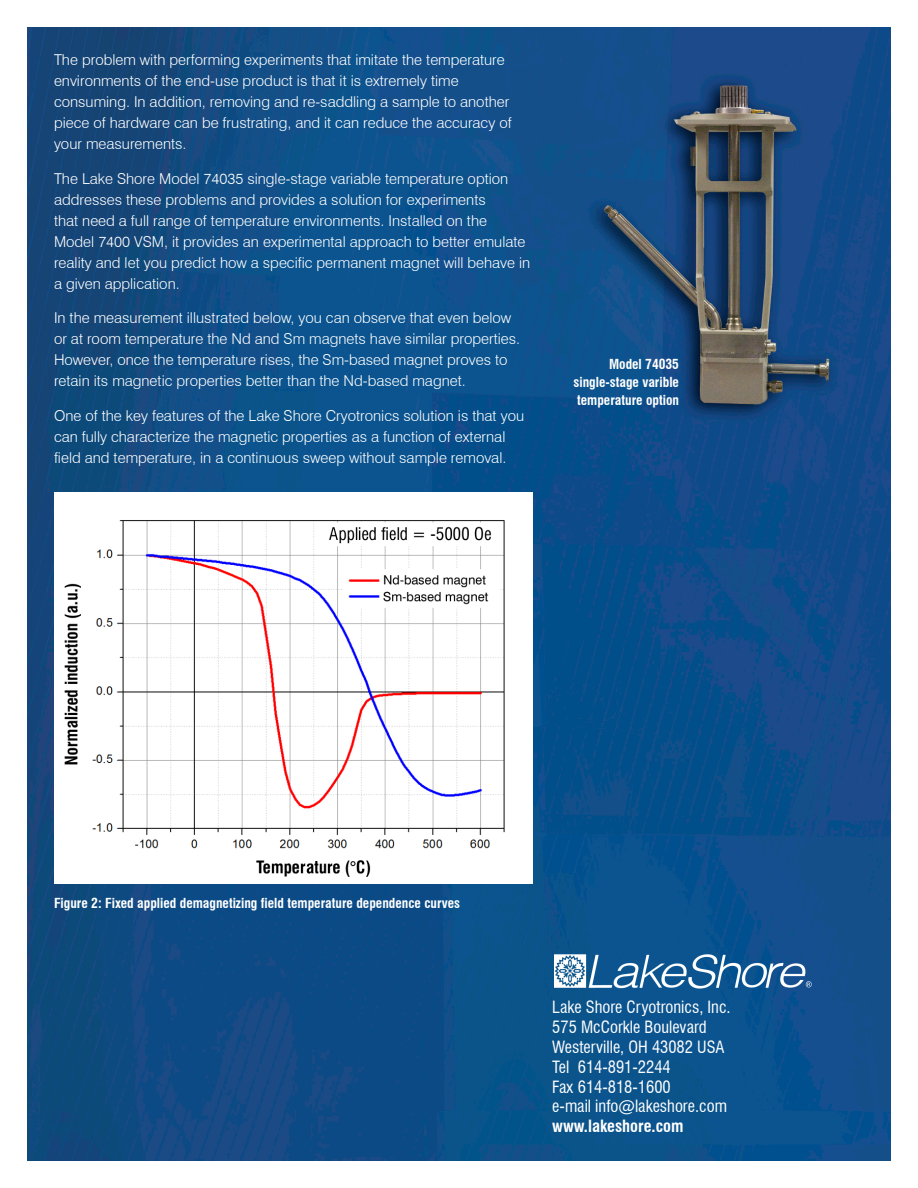
<style>
.page{position:relative;width:918px;height:1188px;background:#fff}
.page>*{position:absolute;margin:0;border:0;box-sizing:border-box;transform-origin:0 0}
.t1{font:condensed 16.5px "Swiss 721 BT";color:#fff}
.t2{font:700 condensed 16.5px "Swiss 721 BT";color:#fff}
.Body{font:300 15px/21px "Swiss 721 BT";color:#fff}
.t3{font:700 condensed 13.5px/18px "Swiss 721 BT";color:#fff;text-align:justify}
</style>
<div class="page">
<img style="left:27px;top:27px;width:864px;height:1134px">
<img style="left:54px;top:492px;width:479px;height:391px">
<img style="left:554px;top:955px;width:258px;height:33px">
<p class="Body" style="left:54px;top:49px;width:459px">The problem with performing experiments that imitate the temperature environments of the end-use product is that it is extremely time consuming. In addition, removing and re-saddling a sample to another piece of hardware can be frustrating, and it can reduce the accuracy of your measurements.</p>
<p class="Body" style="left:54px;top:168px;width:478px">The Lake Shore Model 74035 single-stage variable temperature option addresses these problems and provides a solution for experiments<br>that need a full range of temperature environments. Installed on the Model 7400 VSM, it provides an experimental approach to better emulate reality and let you predict how a specific permanent magnet will behave in a given application.</p>
<p class="Body" style="left:54px;top:307px;width:468px">In the measurement illustrated below, you can observe that even below or at room temperature the Nd and Sm magnets have similar properties.<br>However, once the temperature rises, the Sm-based magnet proves to retain its magnetic properties better than the Nd-based magnet.</p>
<p class="Body" style="left:54px;top:405px;width:472px">One of the key features of the Lake Shore Cryotronics solution is that you can fully characterize the magnetic properties as a function of external field and temperature, in a continuous sweep without sample removal.</p>
<p class="t3" style="left:573px;top:355px;width:107px;text-indent:36px">Model 74035 single-stage varible temperature option</p>
<p class="t3" style="left:54px;top:894px;width:408px">Figure 2: Fixed applied demagnetizing field temperature dependence curves</p>
<p class="t1" style="left:552px;top:997px;width:180px">Lake Shore Cryotronics, Inc.</p>
<p class="t1" style="left:552px;top:1017px;width:156px">575 McCorkle Boulevard</p>
<p class="t1" style="left:552px;top:1037px;width:174px">Westerville, OH 43082 USA</p>
<p class="t1" style="left:552px;top:1057px;width:120px">Tel 614-891-2244</p>
<p class="t1" style="left:552px;top:1077px;width:120px">Fax 614-818-1600</p>
<p class="t1" style="left:552px;top:1096px;width:176px">e-mail info@lakeshore.com</p>
<p class="t2" style="left:552px;top:1116px;width:133px">www.lakeshore.com</p>
</div>
